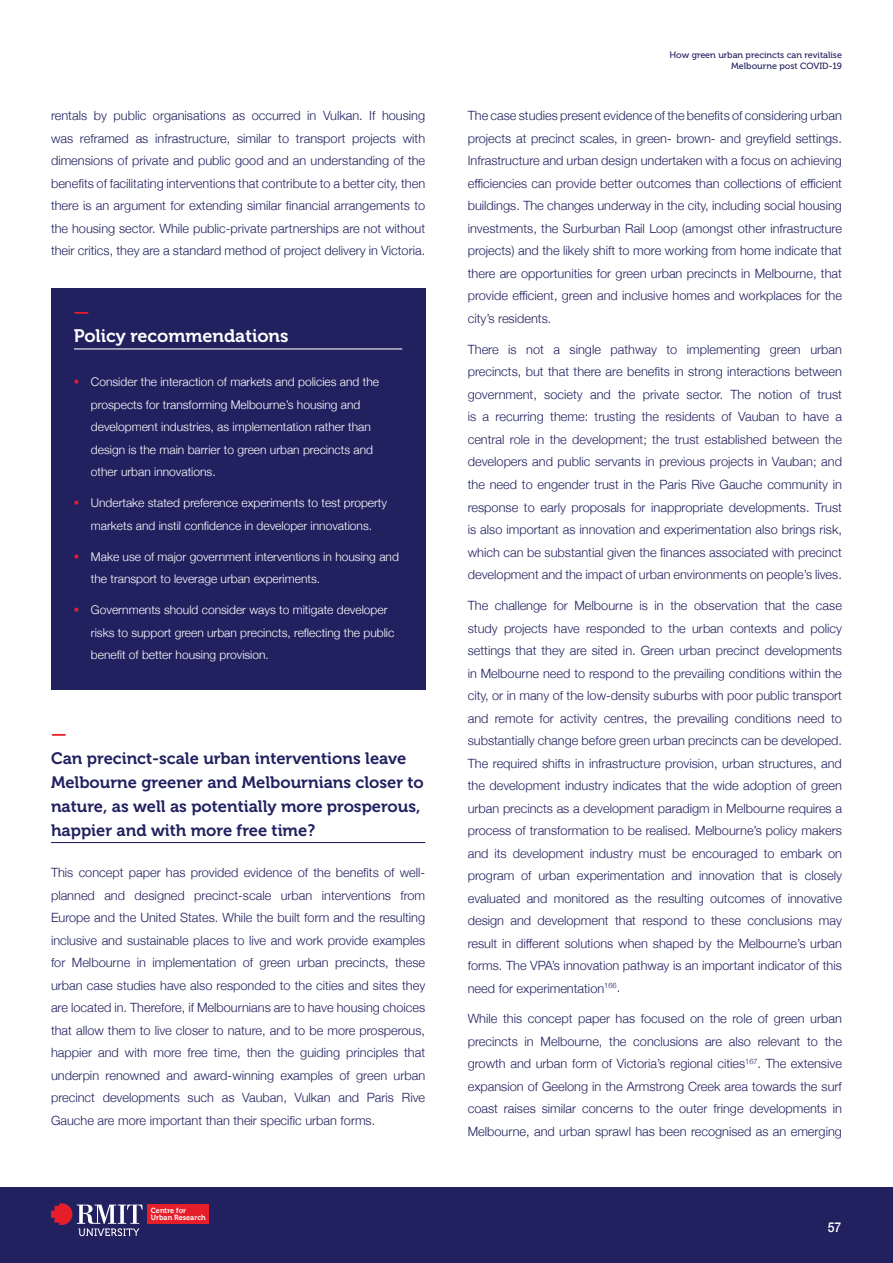
<style>
.page{position:relative;width:893px;height:1263px;background:#fff}
.page>*{position:absolute;margin:0;border:0;box-sizing:border-box;transform-origin:0 0}
.t1{font:18px "Museo 700";color:#fff}
.t2{font:18px "Museo 700";color:#e61e2a}
.t3{font:16.5px/24px "Museo 700";color:#222160}
.t4{font:500 13.5px "Helvetica Neue";color:#fff;scale:.9 1}
.t5{font:300 12.75px/22.5px "Helvetica Neue";color:#222160;text-align:justify}
.t6{font:300 12px/22.5px "Helvetica Neue";color:#fff}
.t7{font:9px/10.8px "Museo 500";color:#222160;text-align:right}
.t8{font:7.5px/7.2px "Museo 700";color:#fff}
.s1{color:#e61e2a}
</style>
<div class="page">
<div style="left:0;top:1187px;width:893px;height:76px;background:#222160"></div>
<svg style="left:51px;top:1203px;width:92px;height:33px"></svg>
<div style="left:147px;top:1205px;width:62px;height:19px;background:#e61e2a"></div>
<div style="left:51px;top:288px;width:374px;height:401px;background:#222160"></div>
<hr style="left:74px;top:348px;width:328px;height:1px;background:#fff">
<hr style="left:51px;top:842px;width:374px;height:1px;background:#222160">
<p class="t5" style="left:51px;top:104px;width:376px">rentals by public organisations as occurred in Vulkan. If housing was reframed as infrastructure, similar to transport projects with dimensions of private and public good and an understanding of the benefits of facilitating interventions that contribute to a better city, then there is an argument for extending similar financial arrangements to the housing sector. While public-private partnerships are not without their critics, they are a standard method of project delivery in Victoria.</p>
<h1 class="t2" style="left:74px;top:302px;width:17px">—</h1>
<h1 class="t1" style="left:74px;top:326px;width:216px">Policy recommendations</h1>
<p class="t6" style="left:91px;top:370px;width:290px;text-indent:-17px"><span class="s1">▪</span> Consider the interaction of markets and policies and the prospects for transforming Melbourne’s housing and development industries, as implementation rather than design is the main barrier to green urban precincts and other urban innovations.</p>
<p class="t6" style="left:74px;top:491px;width:315px;text-align:center"><span class="s1">▪</span> Undertake stated preference experiments to test property markets and instil confidence in developer innovations.</p>
<p class="t6" style="left:91px;top:544px;width:309px;text-indent:-17px"><span class="s1">▪</span> Make use of major government interventions in housing and the transport to leverage urban experiments.</p>
<p class="t6" style="left:91px;top:598px;width:305px;text-indent:-17px"><span class="s1">▪</span> Governments should consider ways to mitigate developer risks to support green urban precincts, reflecting the public benefit of better housing provision.</p>
<h1 class="t2" style="left:51px;top:723px;width:17px">—</h1>
<p class="t3" style="left:51px;top:746px;width:374px">Can precinct-scale urban interventions leave Melbourne greener and Melbournians closer to nature, as well as potentially more prosperous, happier and with more free time?</p>
<p class="t5" style="left:51px;top:860px;width:376px">This concept paper has provided evidence of the benefits of well&shy;planned and designed precinct-scale urban interventions from Europe and the United States. While the built form and the resulting inclusive and sustainable places to live and work provide examples for Melbourne in implementation of green urban precincts, these urban case studies have also responded to the cities and sites they are located in. Therefore, if Melbournians are to have housing choices that allow them to live closer to nature, and to be more prosperous, happier and with more free time, then the guiding principles that underpin renowned and award-winning examples of green urban precinct developments such as Vauban, Vulkan and Paris Rive Gauche are more important than their specific urban forms.</p>
<p class="t8" style="left:151px;top:1207px;width:57px">Centre for<br>Urban Research</p>
<p class="t7" style="left:669px;top:49px;width:174px">How green urban precincts can revitalise<br>Melbourne post COVID-19</p>
<p class="t5" style="left:468px;top:104px;width:376px">The case studies present evidence of the benefits of considering urban projects at precinct scales, in green- brown- and greyfield settings.<br>Infrastructure and urban design undertaken with a focus on achieving efficiencies can provide better outcomes than collections of efficient buildings. The changes underway in the city, including social housing investments, the Surburban Rail Loop (amongst other infrastructure projects) and the likely shift to more working from home indicate that there are opportunities for green urban precincts in Melbourne, that provide efficient, green and inclusive homes and workplaces for the city’s residents.</p>
<p class="t5" style="left:468px;top:337px;width:376px">There is not a single pathway to implementing green urban precincts, but that there are benefits in strong interactions between government, society and the private sector. The notion of trust is a recurring theme: trusting the residents of Vauban to have a central role in the development; the trust established between the developers and public servants in previous projects in Vauban; and the need to engender trust in the Paris Rive Gauche community in response to early proposals for inappropriate developments. Trust is also important as innovation and experimentation also brings risk, which can be substantial given the finances associated with precinct development and the impact of urban environments on people’s lives.</p>
<p class="t5" style="left:468px;top:593px;width:376px">The challenge for Melbourne is in the observation that the case study projects have responded to the urban contexts and policy settings that they are sited in. Green urban precinct developments in Melbourne need to respond to the prevailing conditions within the city, or in many of the low-density suburbs with poor public transport and remote for activity centres, the prevailing conditions need to substantially change before green urban precincts can be developed.<br>The required shifts in infrastructure provision, urban structures, and the development industry indicates that the wide adoption of green urban precincts as a development paradigm in Melbourne requires a process of transformation to be realised. Melbourne’s policy makers and its development industry must be encouraged to embark on program of urban experimentation and innovation that is closely evaluated and monitored as the resulting outcomes of innovative design and development that respond to these conclusions may result in different solutions when shaped by the Melbourne’s urban forms. The VPA’s innovation pathway is an important indicator of this need for experimentation<sup>166</sup>.</p>
<p class="t5" style="left:468px;top:1007px;width:376px">While this concept paper has focused on the role of green urban precincts in Melbourne, the conclusions are also relevant to the growth and urban form of Victoria’s regional cities<sup>167</sup>. The extensive expansion of Geelong in the Armstrong Creek area towards the surf coast raises similar concerns to the outer fringe developments in Melbourne, and urban sprawl has been recognised as an emerging</p>
<p class="t4" style="left:828px;top:1216px;width:17px">57</p>
</div>
